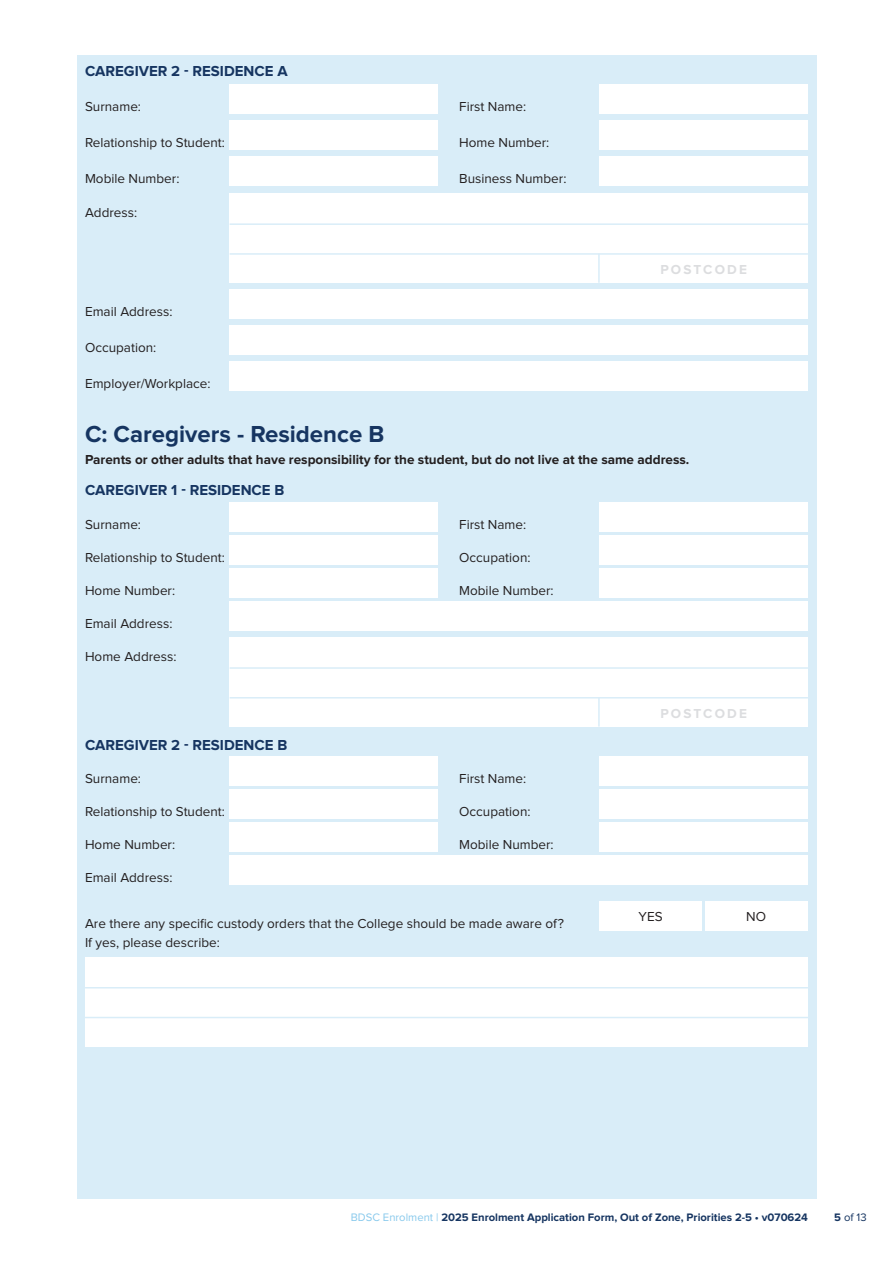
<style>
.page{position:relative;width:893px;height:1263px;background:#fff}
.page>*{position:absolute;margin:0;border:0;box-sizing:border-box;transform-origin:0 0}
.section_header{font:700 24px "Proxima Nova";color:#163561}
.sub_header_-_dark_blue{font:700 15px "Proxima Nova";color:#163561}
.body_copy{font:13.5px "Proxima Nova";color:#231f20}
.body_copy-2{font:700 13.5px "Proxima Nova";color:#231f20}
.body_copy-3{font:700 13.5px "Proxima Nova";letter-spacing:.16em;color:#dcdddf}
.t1{font:700 11.25px "Proxima Nova";color:#163561}
.t2{font:11.25px "Proxima Nova";color:#163561}
.s1{font-weight:400;color:#88c9ec}
.s2{font-weight:700}
</style>
<div class="page">
<div style="left:77px;top:55px;width:739px;height:1144px;background:#d9edf8"></div>
<div style="left:230px;top:84px;width:208px;height:30px;background:#fff"></div>
<div style="left:600px;top:84px;width:208px;height:30px;background:#fff"></div>
<div style="left:230px;top:120px;width:208px;height:30px;background:#fff"></div>
<div style="left:600px;top:120px;width:208px;height:30px;background:#fff"></div>
<div style="left:230px;top:156px;width:208px;height:30px;background:#fff"></div>
<div style="left:600px;top:156px;width:208px;height:30px;background:#fff"></div>
<div style="left:230px;top:193px;width:578px;height:90px;background:#fff"></div>
<hr style="left:598px;top:254px;width:2px;height:29px;background:#d9edf8">
<hr style="left:230px;top:253px;width:578px;height:2px;background:#d9edf8">
<hr style="left:230px;top:223px;width:578px;height:2px;background:#d9edf8">
<div style="left:230px;top:289px;width:578px;height:30px;background:#fff"></div>
<div style="left:230px;top:325px;width:578px;height:30px;background:#fff"></div>
<div style="left:230px;top:361px;width:578px;height:30px;background:#fff"></div>
<div style="left:230px;top:502px;width:208px;height:30px;background:#fff"></div>
<div style="left:600px;top:502px;width:208px;height:30px;background:#fff"></div>
<div style="left:230px;top:535px;width:208px;height:30px;background:#fff"></div>
<div style="left:600px;top:535px;width:208px;height:30px;background:#fff"></div>
<div style="left:230px;top:568px;width:208px;height:30px;background:#fff"></div>
<div style="left:600px;top:568px;width:208px;height:30px;background:#fff"></div>
<div style="left:230px;top:601px;width:578px;height:30px;background:#fff"></div>
<div style="left:230px;top:637px;width:578px;height:89px;background:#fff"></div>
<hr style="left:598px;top:697px;width:2px;height:29px;background:#d9edf8">
<hr style="left:230px;top:697px;width:578px;height:1px;background:#d9edf8">
<hr style="left:230px;top:667px;width:578px;height:2px;background:#d9edf8">
<div style="left:230px;top:756px;width:208px;height:30px;background:#fff"></div>
<div style="left:600px;top:756px;width:208px;height:30px;background:#fff"></div>
<div style="left:230px;top:789px;width:208px;height:30px;background:#fff"></div>
<div style="left:600px;top:789px;width:208px;height:30px;background:#fff"></div>
<div style="left:230px;top:822px;width:208px;height:30px;background:#fff"></div>
<div style="left:600px;top:822px;width:208px;height:30px;background:#fff"></div>
<div style="left:230px;top:855px;width:578px;height:30px;background:#fff"></div>
<div style="left:600px;top:901px;width:102px;height:30px;background:#fff"></div>
<div style="left:705px;top:901px;width:102px;height:30px;background:#fff"></div>
<div style="left:85px;top:957px;width:723px;height:89px;background:#fff"></div>
<hr style="left:85px;top:987px;width:723px;height:1px;background:#d9edf8">
<hr style="left:85px;top:1017px;width:723px;height:1px;background:#d9edf8">
<p class="sub_header_-_dark_blue" style="left:85px;top:64px;width:204px">CAREGIVER 2 - RESIDENCE A</p>
<p class="body_copy" style="left:85px;top:100px;width:57px">Surname:</p>
<p class="body_copy" style="left:459px;top:100px;width:68px">First Name:</p>
<p class="body_copy" style="left:85px;top:136px;width:141px">Relationship to Student:</p>
<p class="body_copy" style="left:459px;top:136px;width:92px">Home Number:</p>
<p class="body_copy" style="left:85px;top:172px;width:96px">Mobile Number:</p>
<p class="body_copy" style="left:459px;top:172px;width:109px">Business Number:</p>
<p class="body_copy" style="left:85px;top:206px;width:54px">Address:</p>
<p class="body_copy-3" style="left:660px;top:263px;width:88px">POSTCODE</p>
<p class="body_copy" style="left:85px;top:305px;width:89px">Email Address:</p>
<p class="body_copy" style="left:85px;top:341px;width:73px">Occupation:</p>
<p class="body_copy" style="left:85px;top:377px;width:127px">Employer/Workplace:</p>
<p class="section_header" style="left:85px;top:423px;width:301px">C: Caregivers - Residence B</p>
<p class="body_copy-2" style="left:85px;top:454px;width:606px">Parents or other adults that have responsibility for the student, but do not live at the same address.</p>
<p class="sub_header_-_dark_blue" style="left:85px;top:484px;width:201px">CAREGIVER 1 - RESIDENCE B</p>
<p class="body_copy" style="left:85px;top:518px;width:57px">Surname:</p>
<p class="body_copy" style="left:459px;top:518px;width:68px">First Name:</p>
<p class="body_copy" style="left:85px;top:551px;width:141px">Relationship to Student:</p>
<p class="body_copy" style="left:459px;top:551px;width:73px">Occupation:</p>
<p class="body_copy" style="left:85px;top:584px;width:92px">Home Number:</p>
<p class="body_copy" style="left:459px;top:584px;width:96px">Mobile Number:</p>
<p class="body_copy" style="left:85px;top:617px;width:89px">Email Address:</p>
<p class="body_copy" style="left:85px;top:650px;width:93px">Home Address:</p>
<p class="sub_header_-_dark_blue" style="left:85px;top:738px;width:204px">CAREGIVER 2 - RESIDENCE B</p>
<p class="body_copy" style="left:85px;top:772px;width:57px">Surname:</p>
<p class="body_copy" style="left:459px;top:772px;width:68px">First Name:</p>
<p class="body_copy" style="left:85px;top:805px;width:141px">Relationship to Student:</p>
<p class="body_copy" style="left:459px;top:805px;width:73px">Occupation:</p>
<p class="body_copy" style="left:85px;top:838px;width:92px">Home Number:</p>
<p class="body_copy" style="left:459px;top:838px;width:96px">Mobile Number:</p>
<p class="body_copy" style="left:85px;top:871px;width:89px">Email Address:</p>
<p class="body_copy" style="left:85px;top:917px;width:480px">Are there any specific custody orders that the College should be made aware of?</p>
<p class="body_copy" style="left:85px;top:937px;width:136px">If yes, please describe:</p>
<p class="body_copy-3" style="left:660px;top:707px;width:88px">POSTCODE</p>
<p class="body_copy" style="left:639px;top:910px;width:26px">YES</p>
<p class="body_copy" style="left:746px;top:910px;width:21px">NO</p>
<p class="t1" style="left:351px;top:1212px;width:459px"><span class="s1">BDSC Enrolment |</span> 2025 Enrolment Application Form, Out of Zone, Priorities 2-5 • v070624</p>
<p class="t2" style="left:834px;top:1212px;width:34px"><span class="s2">5</span> of 13</p>
</div>
